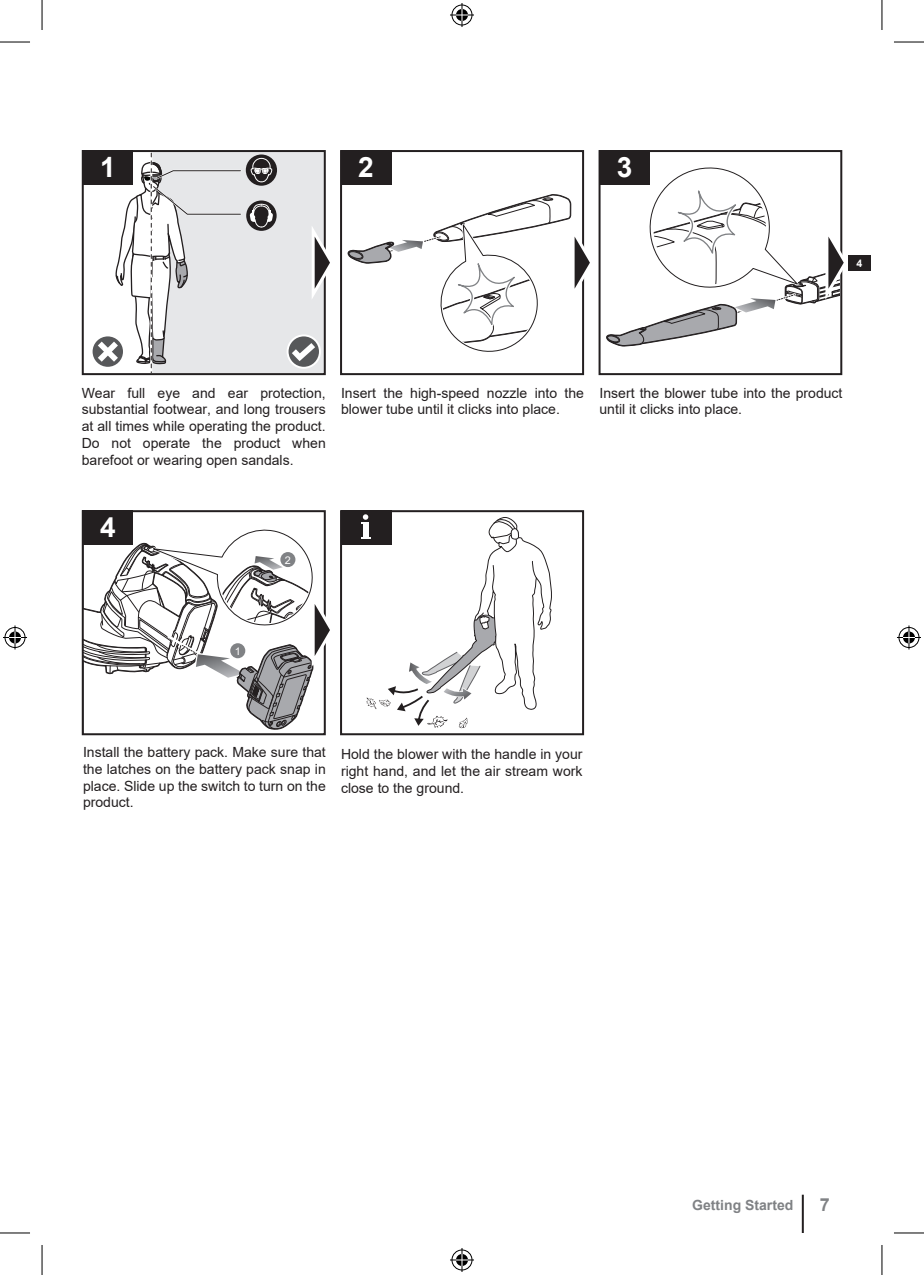
<style>
.page{position:relative;width:924px;height:1275px;background:#fff}
.page>*{position:absolute;margin:0;border:0;box-sizing:border-box;transform-origin:0 0}
.t1{font:700 28px "Arial";color:#fff}
.t2{font:700 18px "Arial";color:#808285}
.Body_Text_-_Normal{font:14px/16.8px "Arial";color:#231f20;text-align:justify}
.t3{font:700 14px "Arial";color:#808285}
.t4{font:10.6px "Arial";color:#fff}
.t5{font:700 10.6px "Arial";color:#fff}
</style>
<div class="page">
<hr style="left:801px;top:1194px;width:2px;height:39px;background:#231f20">
<div style="left:151px;top:151px;width:173px;height:222px;background:#e6e7e9"></div>
<svg style="left:246px;top:154px;width:31px;height:32px"></svg>
<svg style="left:250px;top:158px;width:22px;height:24px"></svg>
<div style="left:246px;top:200px;width:30px;height:31px;background:#231f20;border-radius:50%"></div>
<svg style="left:250px;top:203px;width:23px;height:25px"></svg>
<div style="left:286px;top:334px;width:35px;height:35px;border:4px solid #fff;border-radius:50%"></div>
<div style="left:288px;top:336px;width:31px;height:31px;background:#57585a;border-radius:50%"></div>
<svg style="left:292px;top:343px;width:23px;height:18px"></svg>
<div style="left:91px;top:334px;width:34px;height:35px;border:4px solid #fff;border-radius:50%"></div>
<svg style="left:92px;top:336px;width:31px;height:31px"></svg>
<svg style="left:98px;top:153px;width:143px;height:219px"></svg>
<div style="left:82px;top:150px;width:243px;height:225px;border:2px solid #231f20"></div>
<div style="left:82px;top:510px;width:243px;height:225px;border:2px solid #231f20"></div>
<div style="left:340px;top:510px;width:243px;height:225px;border:2px solid #231f20"></div>
<hr style="left:575px;top:154px;width:1px;height:220px;background:#bcbdc0">
<div style="left:340px;top:150px;width:243px;height:225px;border:2px solid #231f20"></div>
<div style="left:598px;top:150px;width:243px;height:225px;border:2px solid #231f20"></div>
<div style="left:83px;top:150px;width:50px;height:34px;background:#231f20"></div>
<div style="left:83px;top:510px;width:50px;height:34px;background:#231f20"></div>
<div style="left:341px;top:510px;width:50px;height:34px;background:#231f20"></div>
<div style="left:341px;top:150px;width:50px;height:34px;background:#231f20"></div>
<div style="left:599px;top:150px;width:50px;height:34px;background:#231f20"></div>
<div style="left:847px;top:256px;width:23px;height:15px;background:#231f20"></div>
<svg style="left:312px;top:228px;width:18px;height:83px"></svg>
<svg style="left:84px;top:522px;width:246px;height:209px"></svg>
<svg style="left:347px;top:192px;width:243px;height:165px"></svg>
<svg style="left:604px;top:160px;width:246px;height:188px"></svg>
<svg style="left:361px;top:514px;width:191px;height:215px"></svg>
<hr style="left:0;top:42px;width:30px;height:1px;background:#000">
<hr style="left:893px;top:42px;width:30px;height:1px;background:#000">
<hr style="left:0;top:1232px;width:30px;height:1px;background:#000">
<hr style="left:893px;top:1232px;width:30px;height:1px;background:#000">
<hr style="left:42px;top:0;width:1px;height:30px;background:#000">
<hr style="left:42px;top:1245px;width:1px;height:30px;background:#000">
<hr style="left:881px;top:0;width:1px;height:30px;background:#000">
<hr style="left:881px;top:1245px;width:1px;height:30px;background:#000">
<svg style="left:450px;top:3px;width:24px;height:24px"></svg>
<svg style="left:450px;top:1248px;width:24px;height:24px"></svg>
<svg style="left:3px;top:625px;width:24px;height:24px"></svg>
<svg style="left:897px;top:625px;width:23px;height:24px"></svg>
<p class="t1" style="left:100px;top:148px;width:17px">1</p>
<p class="t1" style="left:358px;top:148px;width:17px">2</p>
<p class="t1" style="left:616px;top:148px;width:17px">3</p>
<p class="t5" style="left:856px;top:256px;width:7px">4</p>
<p class="Body_Text_-_Normal" style="left:82px;top:384px;width:245px">Wear full eye and ear protection, substantial footwear, and long trousers at all times while operating the product.<br>Do not operate the product when barefoot or wearing open sandals.</p>
<p class="Body_Text_-_Normal" style="left:341px;top:384px;width:244px">Insert the high-speed nozzle into the blower tube until it clicks into place.</p>
<p class="Body_Text_-_Normal" style="left:599px;top:384px;width:244px">Insert the blower tube into the product until it clicks into place.</p>
<p class="t1" style="left:100px;top:508px;width:17px">4</p>
<p class="t4" style="left:285px;top:552px;width:8px">2</p>
<p class="t4" style="left:234px;top:643px;width:8px">1</p>
<p class="Body_Text_-_Normal" style="left:83px;top:743px;width:244px">Install the battery pack. Make sure that the latches on the battery pack snap in place. Slide up the switch to turn on the product.</p>
<p class="Body_Text_-_Normal" style="left:341px;top:745px;width:243px">Hold the blower with the handle in your right hand, and let the air stream work close to the ground.</p>
<p class="t3" style="left:691px;top:1195px;width:103px">Getting Started</p>
<p class="t2" style="left:819px;top:1191px;width:12px">7</p>
</div>
